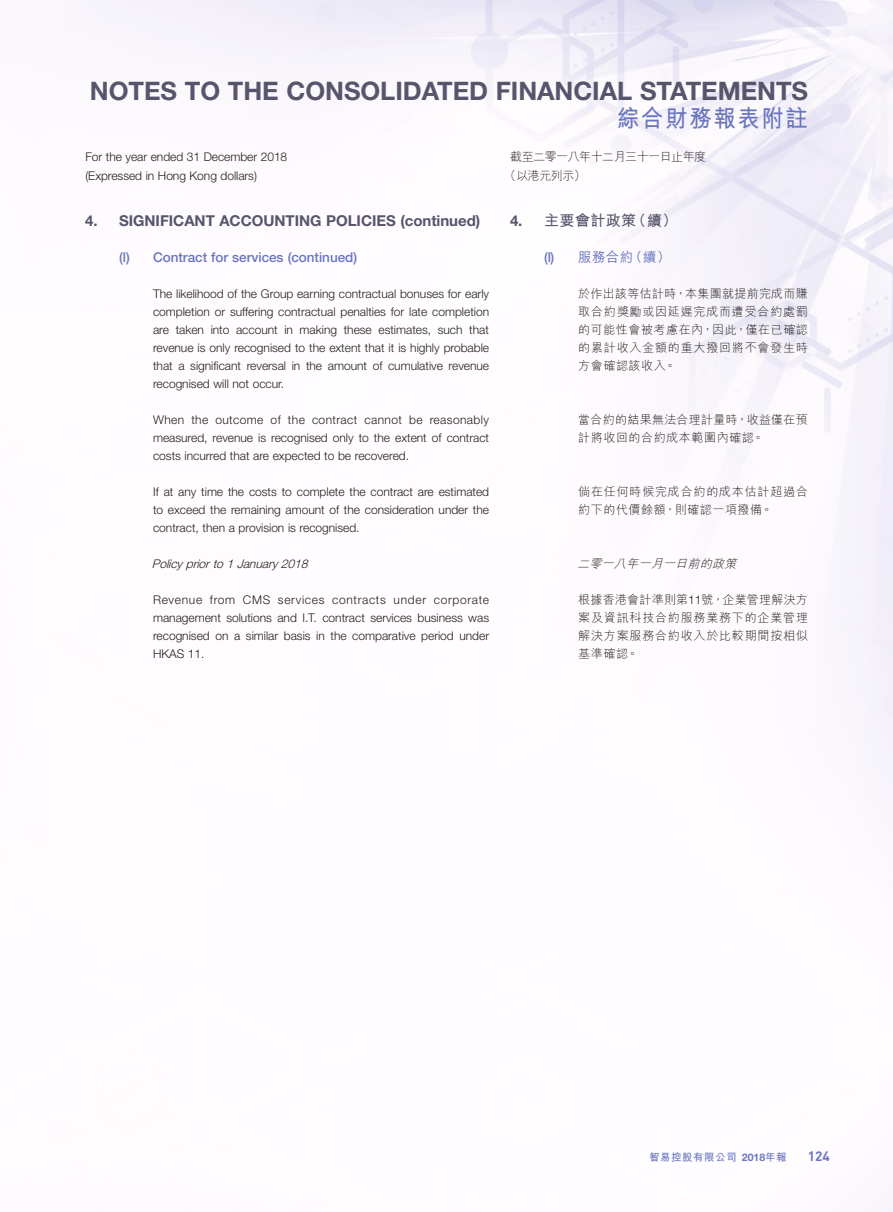
<style>
.page{position:relative;width:893px;height:1212px;background:#fff}
.page>*{position:absolute;margin:0;border:0;box-sizing:border-box;transform-origin:0 0}
.t1{font:700 25.5px "Helvetica Neue LT Std";color:#57556c}
.t2{font:700 24px "M Hei HK";letter-spacing:.08em;color:#6975c0;scale:.93 1}
.Heading_1{font:700 15px "Helvetica Neue LT Std";color:#57556c}
.C_Heading_1{font:700 15px "M Hei HK";letter-spacing:.025em;color:#57556c}
.C_Heading_1-2{font:700 15px "Helvetica Neue LT Std";color:#57556c}
.Heading_2{font:500 13.5px "Helvetica Neue LT Std";color:#6975c0}
.C_Heading_2{font:500 13.5px "M Hei HK";color:#6975c0}
.t3{font:700 13.5px "DIN";color:#6975c0}
.C_Heading_2-2{font:500 13.5px "Helvetica Neue LT Std";color:#6975c0}
.Body_Text{font:300 12px/18px "Helvetica Neue LT Std";color:#231f20}
.C_Body_Text{font:300 12px/18px "M Hei HK";letter-spacing:.05em;color:#231f20;text-align:justify}
.C_Body_Text-2{font:300 12px/18px "M Hei HK";letter-spacing:.025em;color:#231f20}
.Body_Text-2{font:300 12px "Helvetica Neue LT Std";letter-spacing:.055em;color:#231f20}
.Body_Text-3{font:300 12px "Helvetica Neue LT Std";letter-spacing:.03em;color:#231f20}
.Heading_3{font:italic 300 12px "Helvetica Neue LT Std";color:#231f20}
.C_Body_Text-3{font:300 12px/18.5px "M Hei HK";letter-spacing:-.04em;color:#231f20}
.C_Heading_3{font:italic 300 12px "M Hei HK";color:#231f20}
.t4{font:700 10.5px "M Hei HK";letter-spacing:.05em;color:#6975c0}
.t5{font:700 10.5px "Helvetica Neue LT Std";color:#6975c0}
.s1{font-family:"Helvetica Neue LT Std"}
.s2{font-family:"M Hei HK"}
</style>
<div class="page">
<h1 class="t1" style="left:90px;top:75px;width:720px">NOTES TO THE CONSOLIDATED FINANCIAL STATEMENTS</h1>
<h2 class="t2" style="left:617px;top:101px;width:207px">綜合財務報表附註</h2>
<p class="Body_Text" style="left:85px;top:148px;width:203px;line-height:18.5px">For the year ended 31 December 2018 (Expressed in Hong Kong dollars(</p>
<p class="C_Body_Text-3" style="left:504px;top:148px;width:203px;text-indent:6px">截至二零一八年十二月三十一日止年度（以港元列示(</p>
<p class="Heading_1" style="left:85px;top:211px;width:14px">4.</p>
<p class="Heading_1" style="left:119px;top:211px;width:363px">SIGNIFICANT ACCOUNTING POLICIES (continued(</p>
<p class="Heading_2" style="left:119px;top:249px;width:12px">) l(</p>
<p class="Heading_2" style="left:153px;top:249px;width:206px">Contract for services (continued(</p>
<p class="Body_Text" style="left:153px;top:284px;width:338px;text-align:right">The likelihood of the Group earning contractual bonuses for early completion or suffering contractual penalties for late completion that</p>
<p class="Body_Text" style="left:176px;top:320px;width:30px">taken</p>
<p class="Body_Text" style="left:211px;top:320px;width:20px">into</p>
<p class="Body_Text" style="left:284px;top:320px;width:10px">in</p>
<p class="Body_Text" style="left:300px;top:320px;width:39px">making</p>
<p class="Body_Text" style="left:344px;top:320px;width:30px">these</p>
<p class="Body_Text" style="left:378px;top:320px;width:54px">estimates,</p>
<p class="Body_Text" style="left:438px;top:320px;width:26px">such</p>
<p class="Body_Text" style="left:236px;top:320px;width:43px">account</p>
<p class="Body_Text" style="left:153px;top:320px;width:17px">are</p>
<p class="Body_Text" style="left:153px;top:338px;width:338px">revenue is only recognised to the extent that isit highly probable</p>
<p class="Body_Text" style="left:449px;top:356px;width:42px">revenue</p>
<p class="Body_Text" style="left:153px;top:356px;width:133px">that<br>recognised will not occur.</p>
<p class="Body_Text" style="left:190px;top:356px;width:52px">significant</p>
<p class="Body_Text" style="left:247px;top:356px;width:41px">reversal</p>
<p class="Body_Text" style="left:292px;top:356px;width:10px">in</p>
<p class="Body_Text" style="left:306px;top:356px;width:18px">the</p>
<p class="Body_Text" style="left:373px;top:356px;width:11px">of</p>
<p class="Body_Text" style="left:388px;top:356px;width:56px">cumulative</p>
<p class="Body_Text" style="left:328px;top:356px;width:41px">amount</p>
<p class="Body_Text" style="left:178px;top:356px;width:8px">a</p>
<p class="Body_Text" style="left:153px;top:410px;width:338px">When<br>measured, revenue is recognised only to the extent of contract costs incurred that are expected to be recovered.</p>
<p class="Body_Text" style="left:153px;top:482px;width:338px;text-align:justify">If at any time the costs to complete the contract are estimated to exceed the remaining amount of the consideration under the contract, then a provision is recognised.</p>
<p class="Heading_3" style="left:152px;top:556px;width:161px">Policy prior to 1 January 2018</p>
<p class="Body_Text-2" style="left:434px;top:592px;width:57px">corporate</p>
<p class="Body_Text" style="left:191px;top:410px;width:18px">the</p>
<p class="Body_Text" style="left:271px;top:410px;width:12px">of</p>
<p class="Body_Text" style="left:288px;top:410px;width:18px">the</p>
<p class="Body_Text" style="left:409px;top:410px;width:15px">be</p>
<p class="Body_Text-3" style="left:430px;top:412px;width:61px">reasonably</p>
<p class="Body_Text-3" style="left:215px;top:412px;width:50px">outcome</p>
<p class="Body_Text-3" style="left:312px;top:412px;width:47px">contract</p>
<p class="Body_Text" style="left:364px;top:410px;width:39px">cannot</p>
<p class="Body_Text" style="left:243px;top:590px;width:29px">CMS</p>
<p class="Body_Text-2" style="left:153px;top:592px;width:51px">Revenue</p>
<p class="Body_Text" style="left:210px;top:590px;width:27px">from</p>
<p class="Body_Text-2" style="left:278px;top:592px;width:48px">services</p>
<p class="Body_Text" style="left:394px;top:590px;width:34px">under</p>
<p class="Body_Text-2" style="left:332px;top:592px;width:55px">contracts</p>
<p class="Body_Text" style="left:226px;top:608px;width:47px">solutions</p>
<p class="Body_Text" style="left:277px;top:608px;width:21px">and</p>
<p class="Body_Text" style="left:302px;top:608px;width:16px">.T. I</p>
<p class="Body_Text" style="left:370px;top:608px;width:43px">services</p>
<p class="Body_Text" style="left:417px;top:608px;width:47px">business</p>
<p class="Body_Text" style="left:153px;top:608px;width:69px">management</p>
<p class="Body_Text" style="left:322px;top:608px;width:44px">contract</p>
<p class="Body_Text" style="left:468px;top:608px;width:22px">was</p>
<p class="Body_Text" style="left:153px;top:626px;width:58px">recognised<br>HKAS 11.</p>
<p class="Body_Text" style="left:246px;top:626px;width:34px">similar</p>
<p class="Body_Text" style="left:284px;top:626px;width:28px">basis</p>
<p class="Body_Text" style="left:316px;top:626px;width:10px">in</p>
<p class="Body_Text" style="left:331px;top:626px;width:18px">the</p>
<p class="Body_Text" style="left:352px;top:626px;width:65px">comparative</p>
<p class="Body_Text" style="left:421px;top:626px;width:34px">period</p>
<p class="Body_Text" style="left:459px;top:626px;width:31px">under</p>
<p class="Body_Text" style="left:215px;top:626px;width:15px">on</p>
<p class="Body_Text" style="left:234px;top:626px;width:8px">a</p>
<p class="C_Heading_1-2" style="left:510px;top:211px;width:14px">4.</p>
<p class="C_Heading_1" style="left:544px;top:210px;width:93px">主要會計政策</p>
<p class="C_Heading_1" style="left:631px;top:210px;width:48px">（續(</p>
<p class="C_Heading_2-2" style="left:544px;top:249px;width:12px">) l(</p>
<p class="C_Heading_2" style="left:578px;top:247px;width:56px">服務合約</p>
<p class="C_Heading_2" style="left:629px;top:247px;width:43px">（續(</p>
<p class="C_Body_Text" style="left:578px;top:284px;width:231px">於作出該等估計時，本集團就提前完成而賺取合約獎勵或因延遲完成而遭受合約處罰的可能性會被考慮在內，因此，僅在已確認的累計收入金額的重大撥回將不會發生時方會確認該收入。</p>
<p class="C_Body_Text-2" style="left:578px;top:410px;width:231px">當合約的結果無法合理計量時，收益僅在預計將收回的合約成本範圍內確認。</p>
<p class="C_Body_Text" style="left:578px;top:482px;width:231px">倘在任何時候完成合約的成本估計超過合約下的代價餘額，則確認一項撥備。</p>
<p class="C_Heading_3" style="left:577px;top:557px;width:164px">二零一八年一月一日前的政策</p>
<p class="C_Body_Text" style="left:578px;top:590px;width:231px">根據香港會計準則第<span class="s1">11</span>號，企業管理解決方案及資訊科技合約服務業務下的企業管理解決方案服務合約收入於比較期間按相似基準確認。</p>
<p class="t4" style="left:649px;top:1149px;width:89px">智易控股有限公司</p>
<p class="t5" style="left:742px;top:1150px;width:46px">2018<span class="s2">年報</span></p>
<p class="t3" style="left:808px;top:1147px;width:23px">124</p>
</div>
